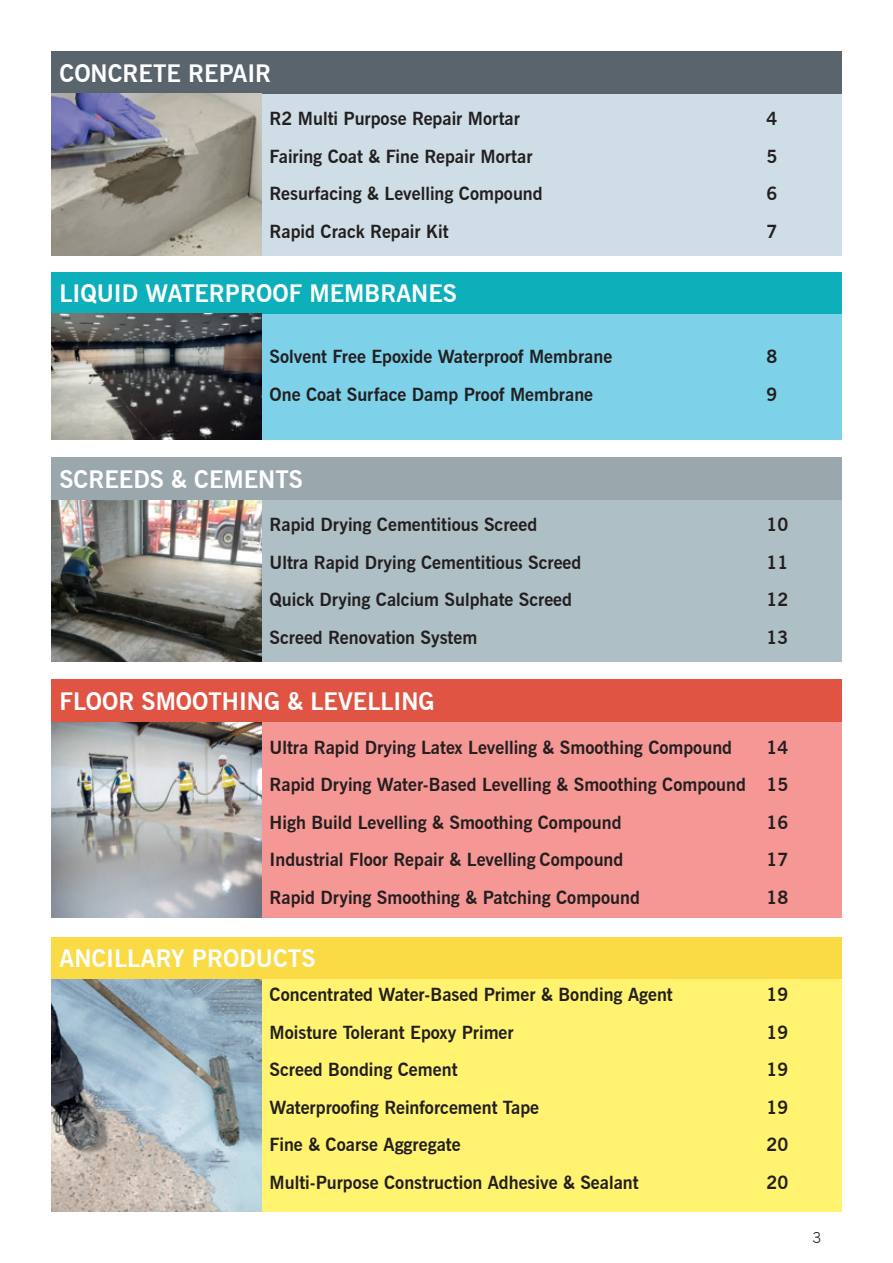
<style>
.page{position:relative;width:893px;height:1263px;background:#fff}
.page>*{position:absolute;margin:0;border:0;box-sizing:border-box;transform-origin:0 0}
.t1{font:700 24px "News Gothic BT";color:#fff}
.t2{font:700 18px/37.5px "News Gothic BT";color:#231f20;text-align:justify}
.t3{font:300 15px "News Gothic BT";color:#231f20}
</style>
<div class="page">
<div style="left:51px;top:51px;width:791px;height:43px;background:#59646c"></div>
<div style="left:51px;top:272px;width:791px;height:42px;background:#0dafbb"></div>
<div style="left:51px;top:458px;width:791px;height:42px;background:#9aa7ad"></div>
<div style="left:51px;top:680px;width:791px;height:42px;background:#e05444"></div>
<div style="left:51px;top:937px;width:791px;height:42px;background:#fada45"></div>
<div style="left:261px;top:94px;width:581px;height:161px;background:#cedde6"></div>
<div style="left:261px;top:500px;width:581px;height:161px;background:#afbfc6"></div>
<div style="left:261px;top:722px;width:581px;height:196px;background:#f59895"></div>
<div style="left:261px;top:979px;width:581px;height:233px;background:#fff36f"></div>
<div style="left:261px;top:314px;width:581px;height:126px;background:#7dd2e9"></div>
<img style="left:51px;top:94px;width:210px;height:161px">
<img style="left:51px;top:314px;width:210px;height:126px">
<img style="left:51px;top:500px;width:210px;height:162px">
<img style="left:51px;top:722px;width:210px;height:196px">
<img style="left:51px;top:979px;width:210px;height:233px">
<h1 class="t1" style="left:60px;top:58px;width:213px">CONCRETE REPAIR</h1>
<p class="t2" style="left:270px;top:100px;width:252px">R2 Multi Purpose Repair Mortar</p>
<p class="t2" style="left:766px;top:100px;width:12px">4</p>
<p class="t2" style="left:270px;top:137px;width:264px">Fairing Coat &amp; Fine Repair Mortar</p>
<p class="t2" style="left:766px;top:137px;width:12px">5</p>
<p class="t2" style="left:270px;top:175px;width:275px">Resurfacing &amp; Levelling Compound</p>
<p class="t2" style="left:766px;top:175px;width:12px">6</p>
<p class="t2" style="left:270px;top:212px;width:180px">Rapid Crack Repair Kit</p>
<p class="t2" style="left:766px;top:212px;width:12px">7</p>
<h1 class="t1" style="left:60px;top:279px;width:399px">LIQUID WATERPROOF MEMBRANES</h1>
<p class="t2" style="left:270px;top:338px;width:344px">Solvent Free Epoxide Waterproof Membrane</p>
<p class="t2" style="left:766px;top:338px;width:12px">8</p>
<p class="t2" style="left:270px;top:375px;width:325px">One Coat Surface Damp Proof Membrane</p>
<p class="t2" style="left:766px;top:375px;width:12px">9</p>
<h1 class="t1" style="left:60px;top:465px;width:245px">SCREEDS &amp; CEMENTS</h1>
<p class="t2" style="left:270px;top:506px;width:269px">Rapid Drying Cementitious Screed</p>
<p class="t2" style="left:766px;top:506px;width:23px">10</p>
<p class="t2" style="left:270px;top:544px;width:313px">Ultra Rapid Drying Cementitious Screed</p>
<p class="t2" style="left:766px;top:544px;width:23px">11</p>
<p class="t2" style="left:270px;top:581px;width:304px">Quick Drying Calcium Sulphate Screed</p>
<p class="t2" style="left:766px;top:581px;width:23px">12</p>
<p class="t2" style="left:270px;top:619px;width:209px">Screed Renovation System</p>
<p class="t2" style="left:766px;top:619px;width:23px">13</p>
<h1 class="t1" style="left:60px;top:687px;width:377px">FLOOR SMOOTHING &amp; LEVELLING</h1>
<p class="t2" style="left:270px;top:728px;width:464px">Ultra Rapid Drying Latex Levelling &amp; Smoothing Compound</p>
<p class="t2" style="left:270px;top:728px;width:520px;text-indent:497px">14<br>Rapid Drying Water-Based Levelling &amp; Smoothing Compound 15<br>High Build Levelling &amp; Smoothing Compound</p>
<p class="t2" style="left:766px;top:803px;width:23px">16</p>
<p class="t2" style="left:270px;top:841px;width:355px">Industrial Floor Repair &amp; Levelling Compound</p>
<p class="t2" style="left:766px;top:841px;width:23px">17</p>
<p class="t2" style="left:270px;top:878px;width:372px">Rapid Drying Smoothing &amp; Patching Compound</p>
<p class="t2" style="left:766px;top:878px;width:23px">18</p>
<h1 class="t1" style="left:60px;top:944px;width:257px">ANCILLARY PRODUCTS</h1>
<p class="t2" style="left:270px;top:976px;width:405px">Concentrated Water-Based Primer &amp; Bonding Agent</p>
<p class="t2" style="left:766px;top:976px;width:23px">19</p>
<p class="t2" style="left:270px;top:1014px;width:246px">Moisture Tolerant Epoxy Primer</p>
<p class="t2" style="left:766px;top:1014px;width:23px">19</p>
<p class="t2" style="left:270px;top:1051px;width:189px">Screed Bonding Cement</p>
<p class="t2" style="left:766px;top:1051px;width:23px">19</p>
<p class="t2" style="left:270px;top:1089px;width:271px">Waterproofing Reinforcement Tape</p>
<p class="t2" style="left:766px;top:1089px;width:23px">19</p>
<p class="t2" style="left:270px;top:1126px;width:193px">Fine &amp; Coarse Aggregate</p>
<p class="t2" style="left:766px;top:1126px;width:23px">20</p>
<p class="t2" style="left:270px;top:1164px;width:371px">Multi-Purpose Construction Adhesive &amp; Sealant</p>
<p class="t2" style="left:766px;top:1164px;width:23px">20</p>
<p class="t3" style="left:812px;top:1229px;width:10px">3</p>
</div>
